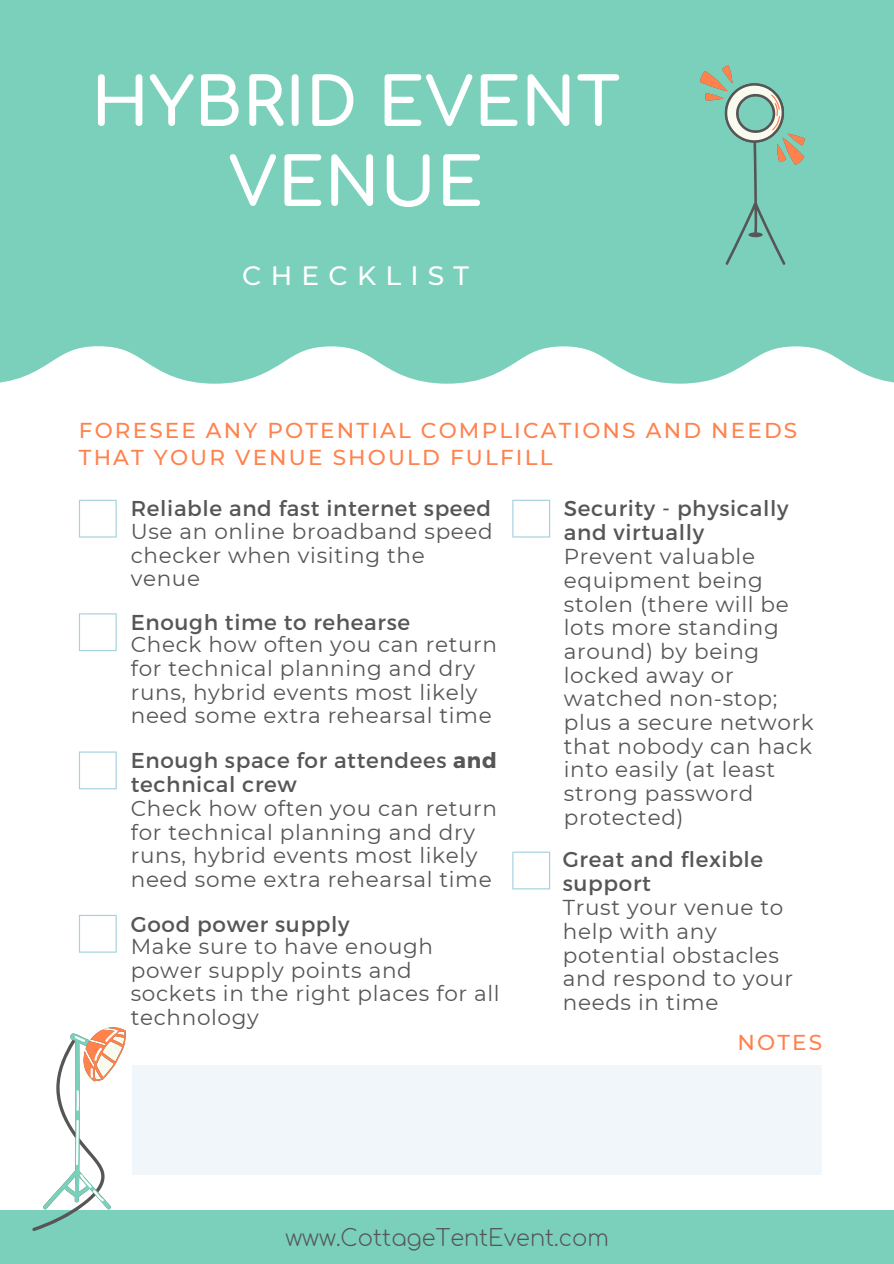
<style>
.page{position:relative;width:894px;height:1264px;background:#fff}
.page>*{position:absolute;margin:0;border:0;box-sizing:border-box;transform-origin:0 0}
.t1{font:700 66.3px/79.9px "Comfortaa";letter-spacing:.005em;color:#fff;text-align:center}
.t2{font:500 26.55px "Montserrat";letter-spacing:.35em;color:#fff}
.t3{font:300 22.5px "Comfortaa";color:#565656}
.t4{font:21.45px/23.7px "Montserrat";letter-spacing:.03em;color:#565656}
.t5{font:500 21.45px/27px "Montserrat";letter-spacing:.1em;color:#ff824d}
.s1{font-weight:700}
</style>
<div class="page">
<div style="left:0;top:0;width:893px;height:383px;background:#7ad0bb"></div>
<div style="left:132px;top:1065px;width:689px;height:109px;background:#f0f6fa"></div>
<div style="left:0;top:1209px;width:893px;height:54px;background:#7ad0bb"></div>
<svg style="left:700px;top:65px;width:104px;height:200px;background:#83c6b2"></svg>
<svg style="left:512px;top:499px;width:38px;height:38px"></svg>
<svg style="left:79px;top:499px;width:38px;height:38px"></svg>
<svg style="left:79px;top:613px;width:38px;height:38px"></svg>
<svg style="left:79px;top:751px;width:38px;height:38px"></svg>
<svg style="left:79px;top:914px;width:38px;height:38px"></svg>
<svg style="left:32px;top:1027px;width:94px;height:204px"></svg>
<svg style="left:512px;top:851px;width:38px;height:38px"></svg>
<p class="t1" style="left:91px;top:65px;width:530px">HYBRID EVENT<br>VENUE</p>
<p class="t2" style="left:242px;top:260px;width:228px">CHECKLIST</p>
<p class="t5" style="left:79px;top:417px;width:719px">FORESEE ANY POTENTIAL COMPLICATIONS AND NEEDS<br>THAT YOUR VENUE SHOULD FULFILL</p>
<p class="t4" style="left:563px;top:496px;width:226px">Security - physically and virtually</p>
<p class="t4" style="left:563px;top:545px;width:251px">Prevent valuable equipment being stolen (there will be lots more standing around) by being locked away or watched non-stop; plus a secure network that nobody can hack into easily (at least strong password protected)</p>
<p class="t4" style="left:131px;top:496px;width:362px">Reliable and fast internet speed</p>
<p class="t4" style="left:131px;top:519px;width:363px">Use an online broadband speed checker when visiting the venue</p>
<p class="t4" style="left:131px;top:609px;width:281px">Enough time to rehearse</p>
<p class="t4" style="left:131px;top:633px;width:368px">Check how often you can return for technical planning and dry runs, hybrid events most likely need some extra rehearsal time</p>
<p class="t4" style="left:131px;top:747px;width:367px">Enough space for attendees <span class="s1">and </span>technical crew</p>
<p class="t4" style="left:131px;top:796px;width:368px">Check how often you can return for technical planning and dry runs, hybrid events most likely need some extra rehearsal time</p>
<p class="t4" style="left:131px;top:911px;width:220px">Good power supply</p>
<p class="t4" style="left:131px;top:934px;width:370px">Make sure to have enough power supply points and sockets in the right places for all technology</p>
<p class="t4" style="left:562px;top:846px;width:202px">Great and flexible support</p>
<p class="t4" style="left:562px;top:895px;width:232px">Trust your venue to help with any potential obstacles and respond to your needs in time</p>
<p class="t3" style="left:285px;top:1225px;width:325px">www.CottageTentEvent.com</p>
<p class="t5" style="left:737px;top:1028px;width:86px">NOTES</p>
</div>
